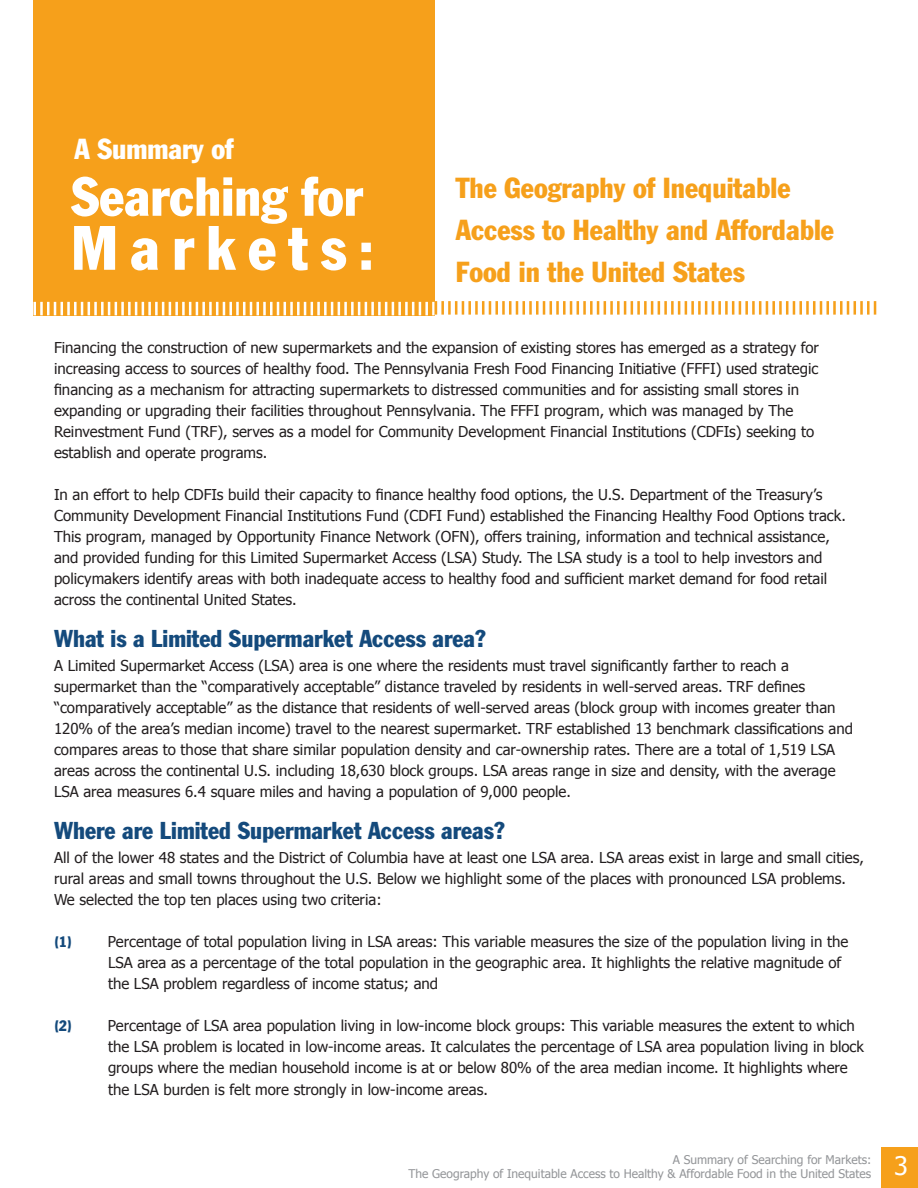
<style>
.page{position:relative;width:918px;height:1188px;background:#fff}
.page>*{position:absolute;margin:0;border:0;box-sizing:border-box;transform-origin:0 0}
.t1{font:condensed 61.5px "Franklin Gothic Std";letter-spacing:.2em;color:#fff}
.t2{font:condensed 54px "Franklin Gothic Std";color:#fff}
.t3{font:condensed 28.5px/42px "Franklin Gothic Std";color:#f6a01b}
.t4{font:condensed 28.5px "Franklin Gothic Std";color:#fff}
.t5{font:25.5px "Tahoma";color:#fff}
.t6{font:condensed 24px "Franklin Gothic Std";color:#144a7c}
.t7{font:15px/21px "Tahoma";color:#231f20}
.t8{font:12px "Tahoma";color:#939598}
.s1{font-size:54px}
.s2{font-family:"Franklin Gothic Std";font-stretch:condensed;color:#144a7c}
</style>
<div class="page">
<div style="left:882px;top:1148px;width:36px;height:40px;background:#f6a01b"></div>
<div style="left:33px;top:0;width:402px;height:315px;background:#f6a01b"></div>
<svg style="left:33px;top:301px;width:844px;height:14px"></svg>
<p class="t4" style="left:74px;top:131px;width:161px">A Summary of</p>
<p class="t2" style="left:71px;top:164px;width:293px">Searching for</p>
<p class="t1" style="left:71px;top:210px;width:304px">Markets<span class="s1">:</span></p>
<p class="t3" style="left:456px;top:166px;width:380px">The Geography of Inequitable<br>Access to Healthy and Affordable<br>Food in the United States</p>
<p class="t7" style="left:54px;top:336px;width:767px">Financing the construction of new supermarkets and the expansion of existing stores has emerged as a strategy for increasing access to sources of healthy food. The Pennsylvania Fresh Food Financing Initiative (FFFI) used strategic financing as a mechanism for attracting supermarkets to distressed communities and for assisting small stores in expanding or upgrading their facilities throughout Pennsylvania. The FFFI program, which was managed by The Reinvestment Fund (TRF), serves as a model for Community Development Financial Institutions (CDFIs) seeking to establish and operate programs.</p>
<p class="t7" style="left:54px;top:483px;width:793px">In an effort to help CDFIs build their capacity to finance healthy food options, the U.S. Department of the Treasury’s Community Development Financial Institutions Fund (CDFI Fund) established the Financing Healthy Food Options track.<br>This program, managed by Opportunity Finance Network (OFN), offers training, information and technical assistance, and provided funding for this Limited Supermarket Access (LSA) Study. The LSA study is a tool to help investors and policymakers identify areas with both inadequate access to healthy food and sufficient market demand for food retail across the continental United States.</p>
<p class="t6" style="left:54px;top:624px;width:433px">What is a Limited Supermarket Access area?</p>
<p class="t7" style="left:54px;top:655px;width:801px">A Limited Supermarket Access (LSA) area is one where the residents must travel significantly farther to reach a supermarket than the “comparatively acceptable” distance traveled by residents in well-served areas. TRF defines “comparatively acceptable” as the distance that residents of well-served areas (block group with incomes greater than 120% of the area’s median income) travel to the nearest supermarket. TRF established 13 benchmark classifications and compares areas to those that share similar population density and car-ownership rates. There are a total of 1,519 LSA areas across the continental U.S. including 18,630 block groups. LSA areas range in size and density, with the average LSA area measures 6.4 square miles and having a population of 9,000 people.</p>
<p class="t6" style="left:54px;top:816px;width:452px">Where are Limited Supermarket Access areas?</p>
<p class="t7" style="left:54px;top:847px;width:811px">All of the lower 48 states and the District of Columbia have at least one LSA area. LSA areas exist in large and small cities, rural areas and small towns throughout the U.S. Below we highlight some of the places with pronounced LSA problems.<br>We selected the top ten places using two criteria:</p>
<p class="t7" style="left:108px;top:931px;width:742px;text-indent:-54px"><span class="s2">(1)</span> Percentage of total population living in LSA areas: This variable measures the size of the population living in the<br>LSA area as a percentage of the total population in the geographic area. It highlights the relative magnitude of the LSA problem regardless of income status; and</p>
<p class="t7" style="left:108px;top:1015px;width:757px;text-indent:-54px"><span class="s2">(2)</span> Percentage of LSA area population living in low-income block groups: This variable measures the extent to which the LSA problem is located in low-income areas. It calculates the percentage of LSA area population living in block groups where the median household income is at or below 80% of the area median income. It highlights where the LSA burden is felt more strongly in low-income areas.</p>
<p class="t8" style="left:673px;top:1152px;width:200px">A Summary of Searching for Markets:</p>
<p class="t8" style="left:409px;top:1166px;width:464px">The Geography of Inequitable Access to Healthy &amp; Affordable Food in the United States</p>
<p class="t5" style="left:894px;top:1148px;width:15px">3</p>
</div>
